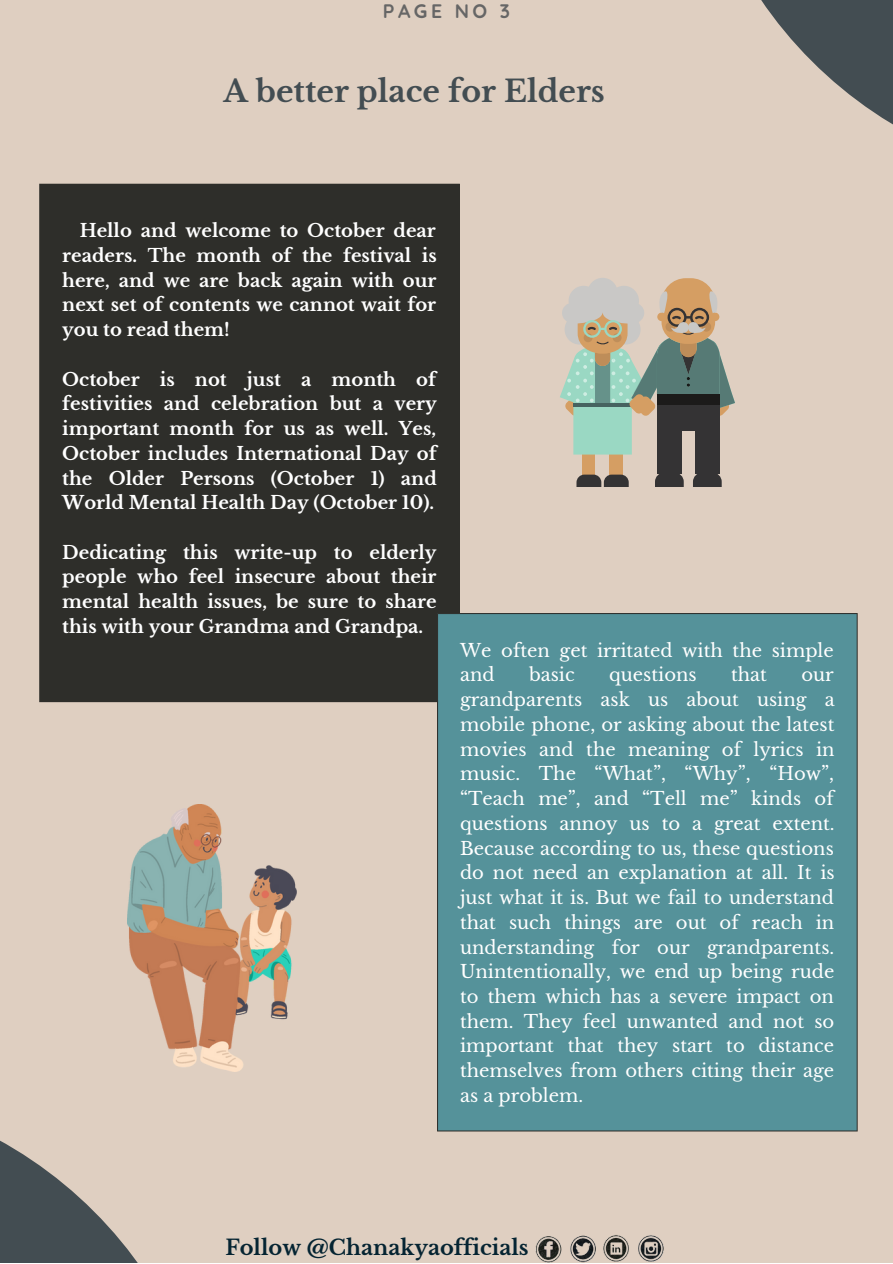
<style>
.page{position:relative;width:893px;height:1264px;background:#fff}
.page>*{position:absolute;margin:0;border:0;box-sizing:border-box;transform-origin:0 0}
.t1{font:700 30px "Libre Baskerville";color:#434d52}
.t2{font:700 21px "Libre Baskerville";color:#052432}
.t3{font:700 19.5px "Quicksand";letter-spacing:.18em;color:#666}
.t4{font:18px/24.8px "Libre Baskerville";color:#fff}
.t5{font:700 18px/24.8px "Libre Baskerville";color:#fff;text-align:justify}
</style>
<div class="page">
<div style="left:0;top:0;width:892px;height:1262px;background:#dfcfc1"></div>
<svg style="left:0;top:1140px;width:137px;height:122px"></svg>
<svg style="left:761px;top:0;width:131px;height:124px"></svg>
<img style="left:535px;top:1235px;width:129px;height:27px">
<div style="left:40px;top:184px;width:419px;height:517px;background:#2e2e2a"></div>
<hr style="left:39px;top:185px;width:1px;height:516px;background:#2e2e2a">
<hr style="left:459px;top:185px;width:1px;height:516px;background:#2e2e2a">
<hr style="left:40px;top:701px;width:419px;height:1px;background:#2e2e2a">
<div style="left:437px;top:613px;width:420px;height:517px;background:#55929a"></div>
<hr style="left:437px;top:614px;width:1px;height:516px;background:#2e2e2a">
<hr style="left:856px;top:614px;width:1px;height:516px;background:#2e2e2a">
<hr style="left:438px;top:1130px;width:418px;height:1px;background:#2e2e2a">
<hr style="left:438px;top:613px;width:418px;height:1px;background:#2e2e2a">
<div style="left:582px;top:450px;width:12px;height:30px;background:#d59e63"></div>
<div style="left:609px;top:450px;width:13px;height:30px;background:#d59e63"></div>
<div style="left:657px;top:394px;width:24px;height:80px;background:#343334"></div>
<div style="left:695px;top:394px;width:24px;height:80px;background:#343334"></div>
<svg style="left:576px;top:474px;width:52px;height:13px"></svg>
<svg style="left:655px;top:472px;width:28px;height:15px"></svg>
<svg style="left:693px;top:472px;width:28px;height:15px"></svg>
<svg style="left:560px;top:278px;width:175px;height:176px"></svg>
<img style="left:127px;top:804px;width:170px;height:267px">
<p class="t3" style="left:383px;top:-1px;width:129px">PAGE NO 3</p>
<h1 class="t1" style="left:224px;top:73px;width:383px">A better place for Elders</h1>
<p class="t5" style="left:62px;top:218px;width:376px;text-indent:17px">Hello and welcome to October dear readers. The month of the festival is here, and we are back again with our next set of contents we cannot wait for you to read them!</p>
<p class="t5" style="left:62px;top:367px;width:376px">October is not just a month of festivities and celebration but a very important month for us as well. Yes, October includes International Day of the Older Persons (October 1) and World Mental Health Day (October 10).</p>
<p class="t5" style="left:62px;top:540px;width:376px">Dedicating this write-up to elderly people who feel insecure about their mental health issues, be sure to share this with your Grandma and Grandpa.</p>
<p class="t4" style="left:460px;top:638px;width:375px">We often get irritated with the simple and</p>
<p class="t4" style="left:529px;top:662px;width:47px">basic</p>
<p class="t4" style="left:609px;top:662px;width:89px">questions</p>
<p class="t4" style="left:731px;top:662px;width:37px">that</p>
<p class="t4" style="left:460px;top:662px;width:376px;text-align:justify;text-indent:341px">our grandparents ask us about using a mobile phone, or asking about the latest movies and the meaning of lyrics in music. The “What”, “Why”, “How”, “Teach me”, and “Tell me” kinds of questions annoy us to a great extent.<br>Because according to us, these questions do not need an explanation at all. It is just what it is. But we fail to understand that such things are out of reach in understanding for our grandparents.<br>Unintentionally, we end up being rude to them which has a severe impact on them. They feel unwanted and not so important that they start to distance themselves from others citing their age as a problem.</p>
<p class="t2" style="left:225px;top:1234px;width:305px">Follow @Chanakyaofficials</p>
</div>
